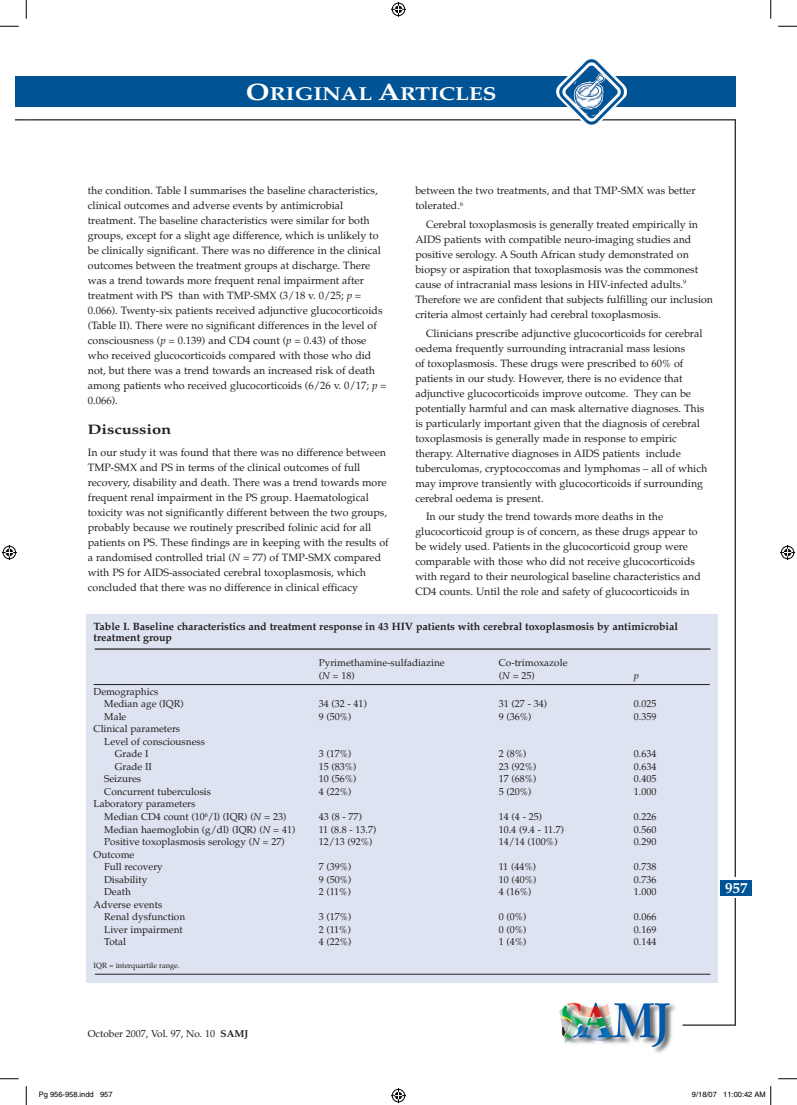
<style>
.page{position:relative;width:797px;height:1105px;background:#fff}
.page>*{position:absolute;margin:0;border:0;box-sizing:border-box;transform-origin:0 0}
.t1{font:700 18.75px "Palatino";color:#fff;scale:1.2 1}
.t2{font:700 15px "Palatino";color:#fff}
.t3{font:700 13.75px "Palatino";color:#231f20;scale:1.2 1}
.t4{font:10.62px/15px "Palatino";color:#231f20}
.t5{font:700 10.62px/11.2px "Palatino";color:#231f20}
.t6{font:10px/12.5px "Palatino";color:#231f20}
.t7{font:italic 10px "Palatino";color:#231f20}
.t8{font:7.5px "Helvetica";color:#000}
.t9{font:7.5px "Palatino";color:#231f20}
.s1{font-size:23.75px}
.s2{font-style:italic}
.s3{font-weight:700}
</style>
<div class="page">
<div style="left:16px;top:77px;width:10px;height:30px;background:#005495"></div>
<hr style="left:734px;top:119px;width:2px;height:906px;background:#231f20">
<div style="left:723px;top:877px;width:23px;height:21px;background:#fff"></div>
<hr style="left:682px;top:1024px;width:53px;height:2px;background:#231f20">
<div style="left:26px;top:77px;width:709px;height:30px;background:#005495"></div>
<hr style="left:26px;top:119px;width:709px;height:1px;background:#231f20">
<img style="left:555px;top:59px;width:72px;height:66px">
<img style="left:559px;top:1002px;width:117px;height:51px">
<div style="left:719px;top:880px;width:32px;height:16px;background:#005495"></div>
<div style="left:86px;top:614px;width:631px;height:369px;background:#dde3f0"></div>
<hr style="left:95px;top:648px;width:615px;height:2px;background:#231f20">
<hr style="left:95px;top:974px;width:615px;height:1px;background:#231f20">
<hr style="left:94px;top:684px;width:615px;height:1px;background:#231f20">
<svg style="left:0;top:25px;width:19px;height:2px"></svg>
<svg style="left:778px;top:25px;width:19px;height:2px"></svg>
<svg style="left:0;top:1078px;width:19px;height:1px"></svg>
<svg style="left:778px;top:1078px;width:19px;height:1px"></svg>
<svg style="left:25px;top:0;width:2px;height:19px"></svg>
<svg style="left:25px;top:1086px;width:2px;height:19px"></svg>
<svg style="left:770px;top:0;width:1px;height:19px"></svg>
<svg style="left:391px;top:2px;width:15px;height:15px"></svg>
<svg style="left:391px;top:1088px;width:15px;height:15px"></svg>
<svg style="left:2px;top:545px;width:15px;height:15px"></svg>
<svg style="left:780px;top:545px;width:15px;height:15px"></svg>
<svg style="left:770px;top:1086px;width:1px;height:19px"></svg>
<h1 class="t1" style="left:246px;top:82px;width:210px"><span class="s1">O</span>RIGINAL <span class="s1">A</span>RTICLES</h1>
<p class="t4" style="left:88px;top:183px;width:300px">the condition. Table I summarises the baseline characteristics, clinical outcomes and adverse events by antimicrobial treatment. The baseline characteristics were similar for both groups, except for a slight age difference, which is unlikely to be clinically significant. There was no difference in the clinical outcomes between the treatment groups at discharge. There was a trend towards more frequent renal impairment after treatment with PS than with TMP-SMX (3/18 v. 0/25; <span class="s2">p</span> = 0.066). Twenty-six patients received adjunctive glucocorticoids (Table II). There were no significant differences in the level of consciousness (<span class="s2">p</span> = 0.139) and CD4 count (<span class="s2">p</span> = 0.43) of those who received glucocorticoids compared with those who did not, but there was a trend towards an increased risk of death among patients who received glucocorticoids (6/26 v. 0/17; <span class="s2">p</span> = 0.066).</p>
<p class="t3" style="left:88px;top:421px;width:71px">Discussion</p>
<p class="t4" style="left:88px;top:445px;width:302px">In our study it was found that there was no difference between TMP-SMX and PS in terms of the clinical outcomes of full recovery, disability and death. There was a trend towards more frequent renal impairment in the PS group. Haematological toxicity was not significantly different between the two groups, probably because we routinely prescribed folinic acid for all patients on PS. These findings are in keeping with the results of a randomised controlled trial (<span class="s2">N</span> = 77) of TMP-SMX compared with PS for AIDS-associated cerebral toxoplasmosis, which concluded that there was no difference in clinical efficacy</p>
<p class="t4" style="left:415px;top:183px;width:282px">between the two treatments, and that TMP-SMX was better tolerated.<sup>6</sup></p>
<p class="t4" style="left:415px;top:217px;width:299px;text-indent:11px">Cerebral toxoplasmosis is generally treated empirically in AIDS patients with compatible neuro-imaging studies and positive serology. A South African study demonstrated on biopsy or aspiration that toxoplasmosis was the commonest cause of intracranial mass lesions in HIV-infected adults.<sup>9<br></sup>Therefore we are confident that subjects fulfilling our inclusion criteria almost certainly had cerebral toxoplasmosis.</p>
<p class="t4" style="left:415px;top:326px;width:293px;text-indent:11px">Clinicians prescribe adjunctive glucocorticoids for cerebral oedema frequently surrounding intracranial mass lesions<br>of toxoplasmosis. These drugs were prescribed to 60% of patients in our study. However, there is no evidence that adjunctive glucocorticoids improve outcome. They can be potentially harmful and can mask alternative diagnoses. This is particularly important given that the diagnosis of cerebral toxoplasmosis is generally made in response to empiric therapy. Alternative diagnoses in AIDS patients include tuberculomas, cryptococcomas and lymphomas – all of which may improve transiently with glucocorticoids if surrounding cerebral oedema is present.</p>
<p class="t4" style="left:415px;top:509px;width:287px;text-indent:11px">In our study the trend towards more deaths in the glucocorticoid group is of concern, as these drugs appear to be widely used. Patients in the glucocorticoid group were comparable with those who did not receive glucocorticoids with regard to their neurological baseline characteristics and CD4 counts. Until the role and safety of glucocorticoids in</p>
<p class="t5" style="left:94px;top:621px;width:586px">Table I. Baseline characteristics and treatment response in 43 HIV patients with cerebral toxoplasmosis by antimicrobial treatment group</p>
<p class="t6" style="left:319px;top:657px;width:127px">Pyrimethamine-sulfadiazine</p>
<p class="t6" style="left:499px;top:657px;width:70px">Co-trimoxazole</p>
<p class="t6" style="left:319px;top:669px;width:37px">(<span class="s2">N</span> = 18)</p>
<p class="t6" style="left:499px;top:669px;width:38px">(<span class="s2">N</span> = 25)</p>
<p class="t7" style="left:634px;top:669px;width:6px">p</p>
<p class="t6" style="left:104px;top:685px;width:81px;text-indent:-11px">Demographics<br>Median age (IQR)</p>
<p class="t6" style="left:319px;top:698px;width:50px">34 (32 - 41)</p>
<p class="t6" style="left:499px;top:698px;width:50px">31 (27 - 34)</p>
<p class="t6" style="left:634px;top:698px;width:24px">0.025</p>
<p class="t6" style="left:104px;top:710px;width:24px">Male</p>
<p class="t6" style="left:319px;top:710px;width:34px">9 (50%)</p>
<p class="t6" style="left:499px;top:710px;width:34px">9 (36%)</p>
<p class="t6" style="left:634px;top:710px;width:24px">0.359</p>
<p class="t6" style="left:94px;top:723px;width:88px">Clinical parameters</p>
<p class="t6" style="left:104px;top:735px;width:102px">Level of consciousness</p>
<p class="t6" style="left:115px;top:748px;width:35px">Grade I</p>
<p class="t6" style="left:319px;top:748px;width:34px">3 (17%)</p>
<p class="t6" style="left:499px;top:748px;width:29px">2 (8%)</p>
<p class="t6" style="left:634px;top:748px;width:24px">0.634</p>
<p class="t6" style="left:115px;top:760px;width:38px">Grade II</p>
<p class="t6" style="left:319px;top:760px;width:39px">15 (83%)</p>
<p class="t6" style="left:499px;top:760px;width:39px">23 (92%)</p>
<p class="t6" style="left:634px;top:760px;width:24px">0.634</p>
<p class="t6" style="left:104px;top:773px;width:38px">Seizures</p>
<p class="t6" style="left:319px;top:773px;width:39px">10 (56%)</p>
<p class="t6" style="left:499px;top:773px;width:39px">17 (68%)</p>
<p class="t6" style="left:634px;top:773px;width:24px">0.405</p>
<p class="t6" style="left:104px;top:785px;width:108px">Concurrent tuberculosis</p>
<p class="t6" style="left:319px;top:785px;width:34px">4 (22%)</p>
<p class="t6" style="left:499px;top:785px;width:34px">5 (20%)</p>
<p class="t6" style="left:634px;top:785px;width:24px">1.000</p>
<p class="t6" style="left:104px;top:797px;width:184px;line-height:13.1px;text-indent:-11px">Laboratory parameters<br>Median CD4 count (10<sup>6</sup>/l) (IQR) (<span class="s2">N</span> = 23)</p>
<p class="t6" style="left:319px;top:811px;width:45px">43 (8 - 77)</p>
<p class="t6" style="left:499px;top:811px;width:45px">14 (4 - 25)</p>
<p class="t6" style="left:634px;top:811px;width:24px">0.226</p>
<p class="t6" style="left:104px;top:823px;width:193px">Median haemoglobin (g/dl) (IQR) (<span class="s2">N</span> = 41)</p>
<p class="t6" style="left:319px;top:823px;width:59px">11 (8.8 - 13.7)</p>
<p class="t6" style="left:499px;top:823px;width:67px">10.4 (9.4 - 11.7)</p>
<p class="t6" style="left:634px;top:823px;width:24px">0.560</p>
<p class="t6" style="left:104px;top:836px;width:182px">Positive toxoplasmosis serology (<span class="s2">N</span> = 27)</p>
<p class="t6" style="left:319px;top:836px;width:55px">12/13 (92%)</p>
<p class="t6" style="left:499px;top:836px;width:60px">14/14 (100%)</p>
<p class="t6" style="left:634px;top:836px;width:24px">0.290</p>
<p class="t6" style="left:104px;top:848px;width:60px;text-indent:-11px">Outcome<br>Full recovery</p>
<p class="t6" style="left:319px;top:861px;width:34px">7 (39%)</p>
<p class="t6" style="left:499px;top:861px;width:39px">11 (44%)</p>
<p class="t6" style="left:634px;top:861px;width:24px">0.738</p>
<p class="t6" style="left:104px;top:873px;width:44px">Disability</p>
<p class="t6" style="left:319px;top:873px;width:34px">9 (50%)</p>
<p class="t6" style="left:499px;top:873px;width:39px">10 (40%)</p>
<p class="t6" style="left:634px;top:873px;width:24px">0.736</p>
<p class="t6" style="left:104px;top:886px;width:28px">Death</p>
<p class="t6" style="left:319px;top:886px;width:34px">2 (11%)</p>
<p class="t6" style="left:499px;top:886px;width:34px">4 (16%)</p>
<p class="t6" style="left:634px;top:886px;width:24px">1.000</p>
<p class="t6" style="left:104px;top:898px;width:82px;text-indent:-11px">Adverse events<br>Renal dysfunction</p>
<p class="t6" style="left:319px;top:911px;width:34px">3 (17%)</p>
<p class="t6" style="left:499px;top:911px;width:29px">0 (0%)</p>
<p class="t6" style="left:634px;top:911px;width:24px">0.066</p>
<p class="t6" style="left:104px;top:923px;width:80px">Liver impairment</p>
<p class="t6" style="left:319px;top:923px;width:34px">2 (11%)</p>
<p class="t6" style="left:499px;top:923px;width:29px">0 (0%)</p>
<p class="t6" style="left:634px;top:923px;width:24px">0.169</p>
<p class="t6" style="left:104px;top:936px;width:23px">Total</p>
<p class="t6" style="left:319px;top:936px;width:34px">4 (22%)</p>
<p class="t6" style="left:499px;top:936px;width:29px">1 (4%)</p>
<p class="t6" style="left:634px;top:936px;width:24px">0.144</p>
<p class="t9" style="left:94px;top:961px;width:88px">IQR = interquartile range.</p>
<p class="t6" style="left:88px;top:1028px;width:162px">October 2007, Vol. 97, No. 10 <span class="s3">SAMJ</span></p>
<h2 class="t2" style="left:725px;top:879px;width:24px">957</h2>
<p class="t8" style="left:39px;top:1090px;width:75px">Pg 956-958.indd 957</p>
<p class="t8" style="left:692px;top:1090px;width:75px">9/18/07 11:00:42 AM</p>
</div>
